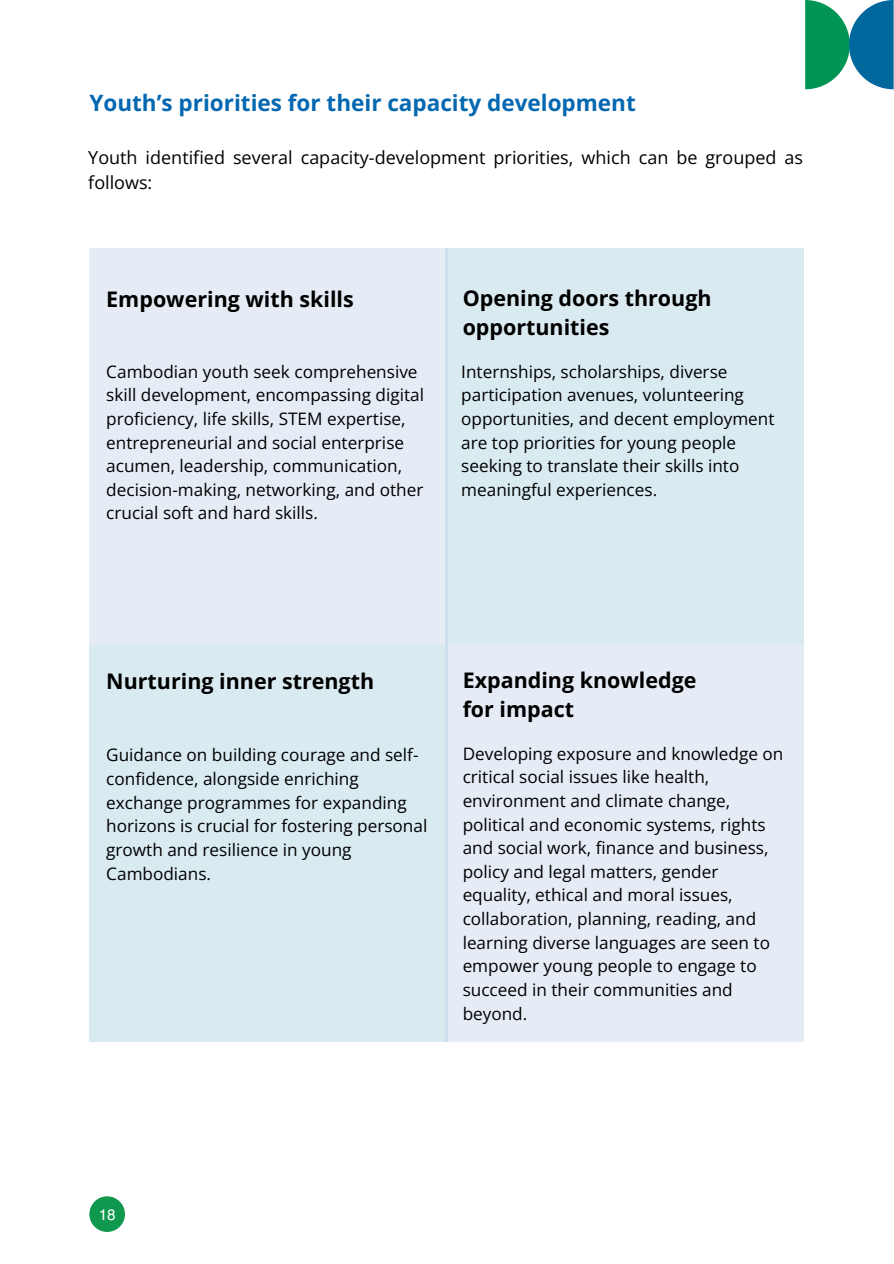
<style>
.page{position:relative;width:894px;height:1264px;background:#fff}
.page>*{position:absolute;margin:0;border:0;box-sizing:border-box;transform-origin:0 0}
.t1{font:700 22.5px "Open Sans";color:#0468b1}
.t2{font:700 21.45px/29.2px "Open Sans";color:#000}
.t3{font:18px/24.8px "Open Sans";color:#000}
.t4{font:17.25px/23.7px "Open Sans";color:#000}
.t5{font:15px "Helios";color:#fff}
</style>
<div class="page">
<div style="left:89px;top:248px;width:358px;height:396px;background:#e5ecf5"></div>
<div style="left:445px;top:248px;width:358px;height:396px;background:#d9eaf0"></div>
<div style="left:445px;top:645px;width:358px;height:396px;background:#e5ecf5"></div>
<div style="left:89px;top:645px;width:358px;height:396px;background:#d9eaf0"></div>
<div style="left:89px;top:1196px;width:36px;height:35px;background:#10984e;border-radius:50%"></div>
<svg style="left:805px;top:0;width:88px;height:89px"></svg>
<p class="t1" style="left:89px;top:87px;width:548px">Youth’s priorities for their capacity development</p>
<h1 class="t3" style="left:88px;top:144px;width:716px">Youth identified several capacity-development priorities, which can be grouped as follows:</h1>
<h1 class="t2" style="left:106px;top:284px;width:249px">Empowering with skills</h1>
<p class="t4" style="left:106px;top:359px;width:319px">Cambodian youth seek comprehensive skill development, encompassing digital proficiency, life skills, STEM expertise, entrepreneurial and social enterprise acumen, leadership, communication, decision-making, networking, and other crucial soft and hard skills.</p>
<h1 class="t2" style="left:462px;top:283px;width:250px">Opening doors through opportunities</h1>
<p class="t4" style="left:461px;top:359px;width:315px">Internships, scholarships, diverse participation avenues, volunteering opportunities, and decent employment are top priorities for young people seeking to translate their skills into meaningful experiences.</p>
<h1 class="t2" style="left:106px;top:666px;width:269px">Nurturing inner strength</h1>
<p class="t4" style="left:106px;top:742px;width:322px">Guidance on building courage and self&shy;confidence, alongside enriching exchange programmes for expanding horizons is crucial for fostering personal growth and resilience in young<br>Cambodians.</p>
<h1 class="t2" style="left:462px;top:665px;width:235px">Expanding knowledge for impact</h1>
<p class="t4" style="left:462px;top:741px;width:322px">Developing exposure and knowledge on critical social issues like health, environment and climate change, political and economic systems, rights and social work, finance and business, policy and legal matters, gender equality, ethical and moral issues, collaboration, planning, reading, and learning diverse languages are seen to empower young people to engage to succeed in their communities and beyond.</p>
<p class="t5" style="left:99px;top:1204px;width:18px">18</p>
</div>
